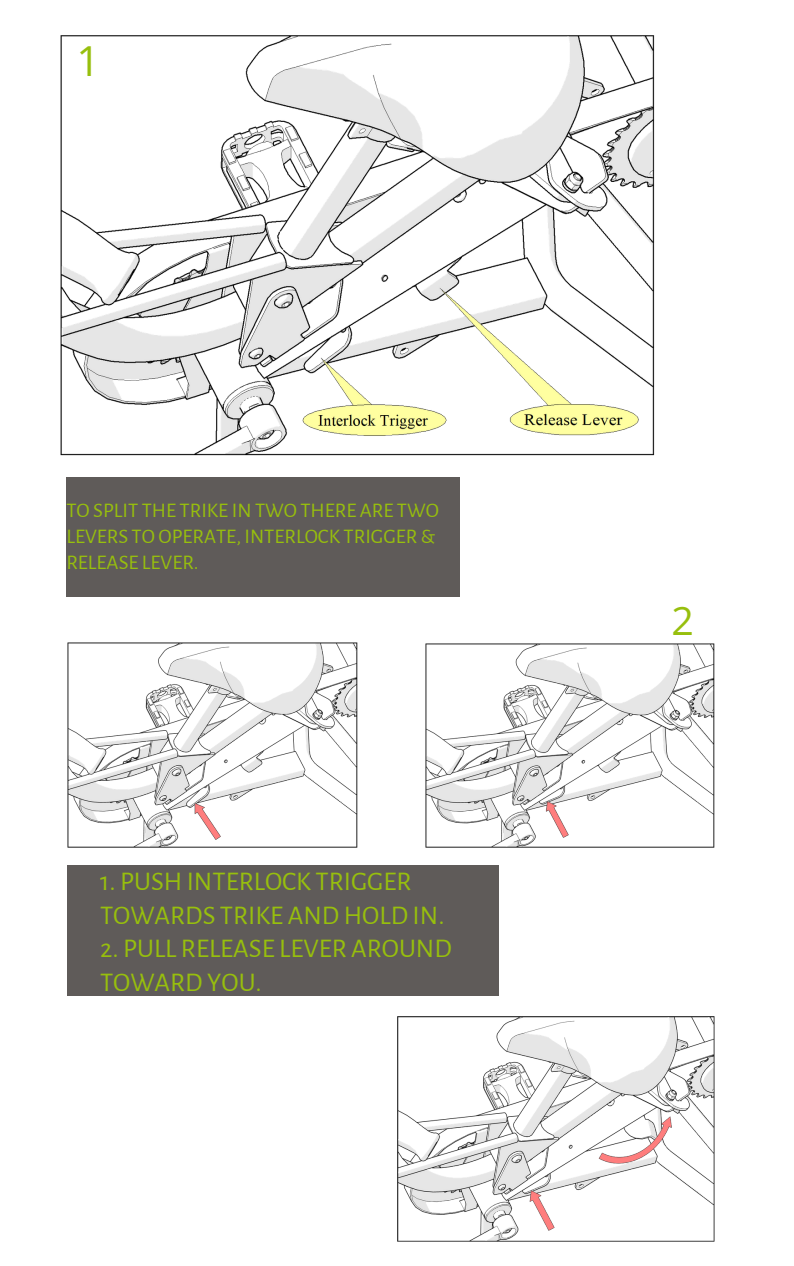
<style>
.page{position:relative;width:794px;height:1266px;background:#fff}
.page>*{position:absolute;margin:0;border:0;box-sizing:border-box;transform-origin:0 0}
.t1{font:41.33px "Open Sans";color:#97bf0d}
.t2{font:39.22px "Open Sans";color:#97bf0d}
.t3{font:27px/33.8px "Alegreya Sans";color:#97bf0d}
.t4{font:20.77px/26px "Alegreya Sans";color:#97bf0d}
</style>
<div class="page">
<div style="left:66px;top:477px;width:394px;height:119px;background:#5f5b59"></div>
<div style="left:68px;top:866px;width:431px;height:130px;background:#5f5b59"></div>
<img style="left:61px;top:35px;width:593px;height:420px">
<img style="left:397px;top:1016px;width:317px;height:225px">
<img style="left:68px;top:642px;width:289px;height:205px">
<img style="left:426px;top:643px;width:288px;height:204px">
<h1 class="t1" style="left:76px;top:32px;width:25px">1</h1>
<p class="t4" style="left:66px;top:498px;width:374px">TO SPLIT THE TRIKE IN TWO THERE ARE TWO<br>LEVERS TO OPERATE, INTERLOCK TRIGGER &amp;<br>RELEASE LEVER.</p>
<p class="t3" style="left:100px;top:865px;width:346px">1. PUSH INTERLOCK TRIGGER<br>TOWARDS TRIKE AND HOLD IN.</p>
<p class="t3" style="left:100px;top:932px;width:353px">2. PULL RELEASE LEVER AROUND<br>TOWARD YOU.</p>
<h2 class="t2" style="left:671px;top:592px;width:24px">2</h2>
</div>
